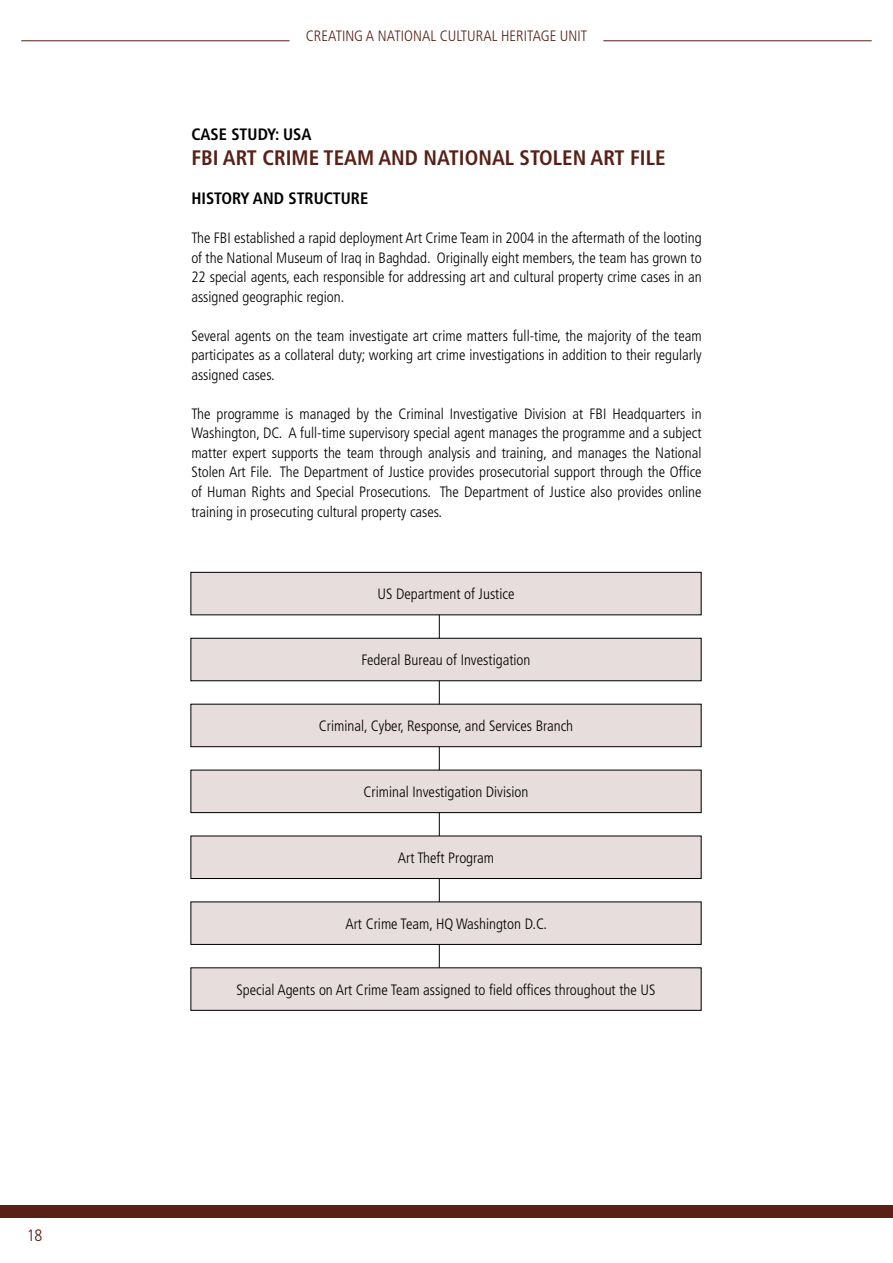
<style>
.page{position:relative;width:893px;height:1263px;background:#fff}
.page>*{position:absolute;margin:0;border:0;box-sizing:border-box;transform-origin:0 0}
.TITRE{font:700 condensed 21px "Frutiger LT Std";color:#582016}
.soustitre{font:700 condensed 16.5px "Frutiger LT Std";color:#000}
.t1{font:300 condensed 16.5px "Frutiger LT Std";color:#582016}
.texte{font:300 condensed 15px/19.5px "Frutiger LT Std";color:#000;text-align:justify}
.t2{font:300 condensed 15px "Frutiger LT Std";color:#582016}
</style>
<div class="page">
<div style="left:191px;top:968px;width:510px;height:42px;background:#e6dddc"></div>
<div style="left:190px;top:967px;width:511px;height:44px;border:1px solid #000"></div>
<div style="left:191px;top:902px;width:510px;height:42px;background:#e6dddc"></div>
<div style="left:190px;top:901px;width:511px;height:44px;border:1px solid #000"></div>
<div style="left:191px;top:836px;width:510px;height:42px;background:#e6dddc"></div>
<div style="left:190px;top:836px;width:511px;height:43px;border:1px solid #000"></div>
<div style="left:191px;top:770px;width:510px;height:43px;background:#e6dddc"></div>
<div style="left:190px;top:770px;width:511px;height:43px;border:1px solid #000"></div>
<div style="left:191px;top:704px;width:510px;height:43px;background:#e6dddc"></div>
<div style="left:190px;top:704px;width:511px;height:43px;border:1px solid #000"></div>
<div style="left:191px;top:638px;width:510px;height:43px;background:#e6dddc"></div>
<div style="left:190px;top:638px;width:511px;height:43px;border:1px solid #000"></div>
<div style="left:191px;top:572px;width:510px;height:43px;background:#e6dddc"></div>
<div style="left:190px;top:572px;width:511px;height:43px;border:1px solid #000"></div>
<svg style="left:439px;top:615px;width:1px;height:23px"></svg>
<svg style="left:439px;top:681px;width:1px;height:23px"></svg>
<svg style="left:439px;top:747px;width:1px;height:23px"></svg>
<svg style="left:439px;top:813px;width:1px;height:23px"></svg>
<svg style="left:439px;top:878px;width:1px;height:24px"></svg>
<svg style="left:439px;top:944px;width:1px;height:24px"></svg>
<hr style="left:21px;top:40px;width:269px;height:1px;background:#582016">
<hr style="left:603px;top:40px;width:269px;height:1px;background:#582016">
<div style="left:0;top:1205px;width:893px;height:13px;background:#582016"></div>
<p class="t1" style="left:27px;top:1226px;width:17px">18</p>
<p class="t2" style="left:306px;top:27px;width:283px">CREATING A NATIONAL CULTURAL HERITAGE UNIT</p>
<p class="soustitre" style="left:191px;top:124px;width:122px">CASE STUDY: USA</p>
<p class="TITRE" style="left:191px;top:146px;width:476px">FBI ART CRIME TEAM AND NATIONAL STOLEN ART FILE</p>
<p class="soustitre" style="left:191px;top:189px;width:179px">HISTORY AND STRUCTURE</p>
<p class="texte" style="left:191px;top:229px;width:512px">The FBI established a rapid deployment Art Crime Team in 2004 in the aftermath of the looting of the National Museum of Iraq in Baghdad. Originally eight members, the team has grown to 22 special agents, each responsible for addressing art and cultural property crime cases in an assigned geographic region.</p>
<p class="texte" style="left:191px;top:326px;width:512px">Several agents on the team investigate art crime matters full-time, the majority of the team participates as a collateral duty; working art crime investigations in addition to their regularly assigned cases.</p>
<p class="texte" style="left:191px;top:404px;width:512px">The programme is managed by the Criminal Investigative Division at FBI Headquarters in Washington, DC. A full-time supervisory special agent manages the programme and a subject matter expert supports the team through analysis and training, and manages the National Stolen Art File. The Department of Justice provides prosecutorial support through the Office of Human Rights and Special Prosecutions. The Department of Justice also provides online training in prosecuting cultural property cases.</p>
<p class="texte" style="left:378px;top:584px;width:138px">US Department of Justice</p>
<p class="texte" style="left:362px;top:650px;width:170px">Federal Bureau of Investigation</p>
<p class="texte" style="left:319px;top:716px;width:256px">Criminal, Cyber, Response, and Services Branch</p>
<p class="texte" style="left:364px;top:782px;width:166px">Criminal Investigation Division</p>
<p class="texte" style="left:398px;top:848px;width:98px">Art Theft Program</p>
<p class="texte" style="left:345px;top:914px;width:203px">Art Crime Team, HQ Washington D.C.</p>
<p class="texte" style="left:237px;top:980px;width:420px">Special Agents on Art Crime Team assigned to field offices throughout the US</p>
</div>
